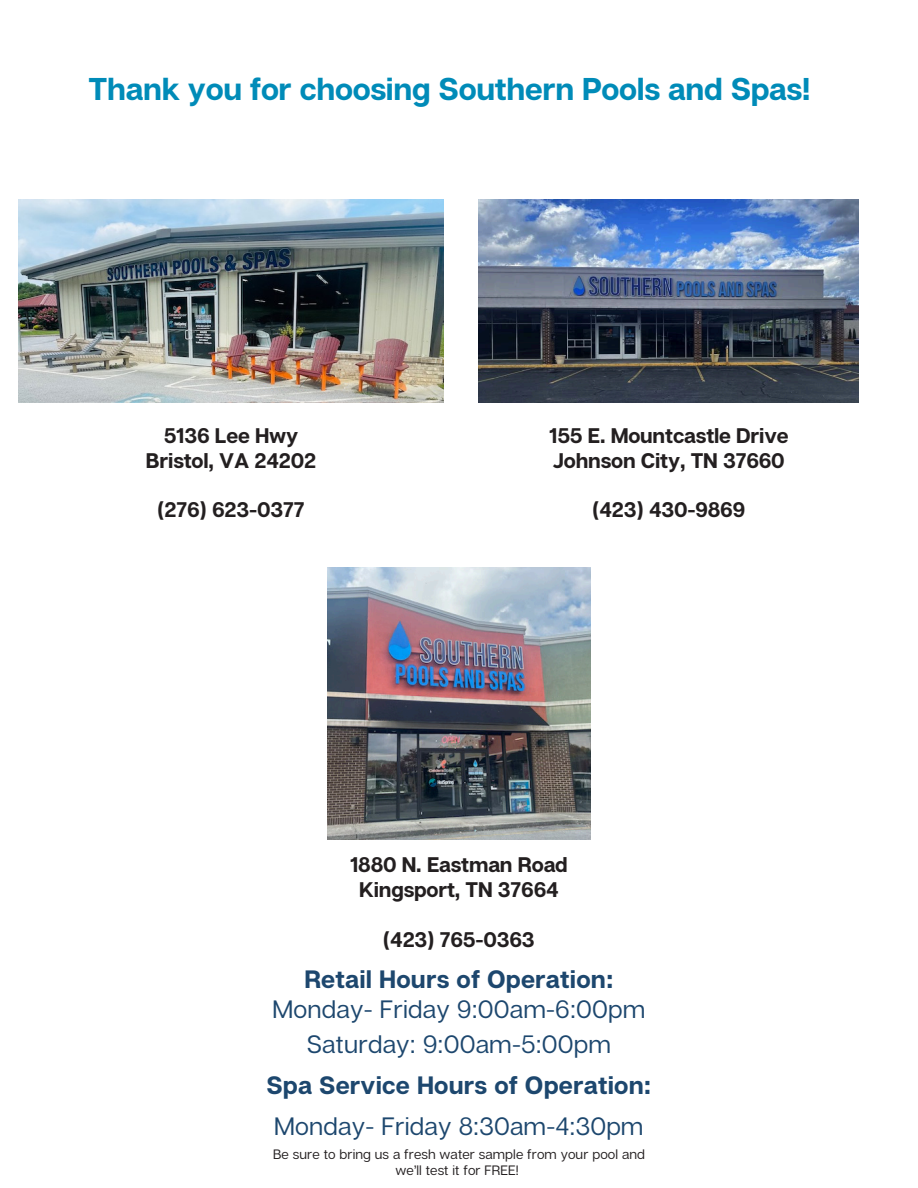
<style>
.page{position:relative;width:918px;height:1188px;background:#fff}
.page>*{position:absolute;margin:0;border:0;box-sizing:border-box;transform-origin:0 0}
.t1{font:700 31.5px "Articulat CF";letter-spacing:-.01em;color:#008bb8}
.t2{font:25.05px "Articulat CF";letter-spacing:.005em;color:#1d476e}
.t3{font:700 25.05px "Articulat CF";letter-spacing:.005em;color:#1d476e}
.t4{font:700 21.15px/24.8px "Articulat CF";letter-spacing:-.01em;color:#231f20;text-align:center}
.t5{font:13.65px/15.8px "Articulat CF";letter-spacing:.005em;color:#231f20;text-align:center}
</style>
<div class="page">
<img style="left:328px;top:567px;width:263px;height:272px">
<img style="left:479px;top:199px;width:380px;height:204px">
<img style="left:18px;top:199px;width:426px;height:204px">
<h1 class="t1" style="left:89px;top:69px;width:723px">Thank you for choosing Southern Pools and Spas!</h1>
<h2 class="t4" style="left:146px;top:423px;width:172px">5136 Lee Hwy<br>Bristol, VA 24202</h2>
<h2 class="t4" style="left:158px;top:497px;width:148px">(276) 623-0377</h2>
<h2 class="t4" style="left:549px;top:423px;width:241px;text-align:left">155 E. Mountcastle Drive<br>Johnson City, TN 37660</h2>
<p class="t4" style="left:592px;top:497px;width:154px">(423) 430-9869</p>
<p class="t4" style="left:350px;top:851px;width:219px">1880 N. Eastman Road<br>Kingsport, TN 37664</p>
<h2 class="t4" style="left:383px;top:927px;width:153px">(423) 765-0363</h2>
<p class="t3" style="left:304px;top:964px;width:311px">Retail Hours of Operation:</p>
<h2 class="t2" style="left:273px;top:994px;width:374px">Monday- Friday 9:00am-6:00pm</h2>
<h2 class="t2" style="left:307px;top:1029px;width:306px">Saturday: 9:00am-5:00pm</h2>
<p class="t3" style="left:267px;top:1070px;width:386px">Spa Service Hours of Operation:</p>
<p class="t2" style="left:274px;top:1110px;width:371px">Monday- Friday 8:30am-4:30pm</p>
<p class="t5" style="left:273px;top:1146px;width:373px">Be sure to bring us a fresh water sample from your pool and we’ll test it for FREE!</p>
</div>
